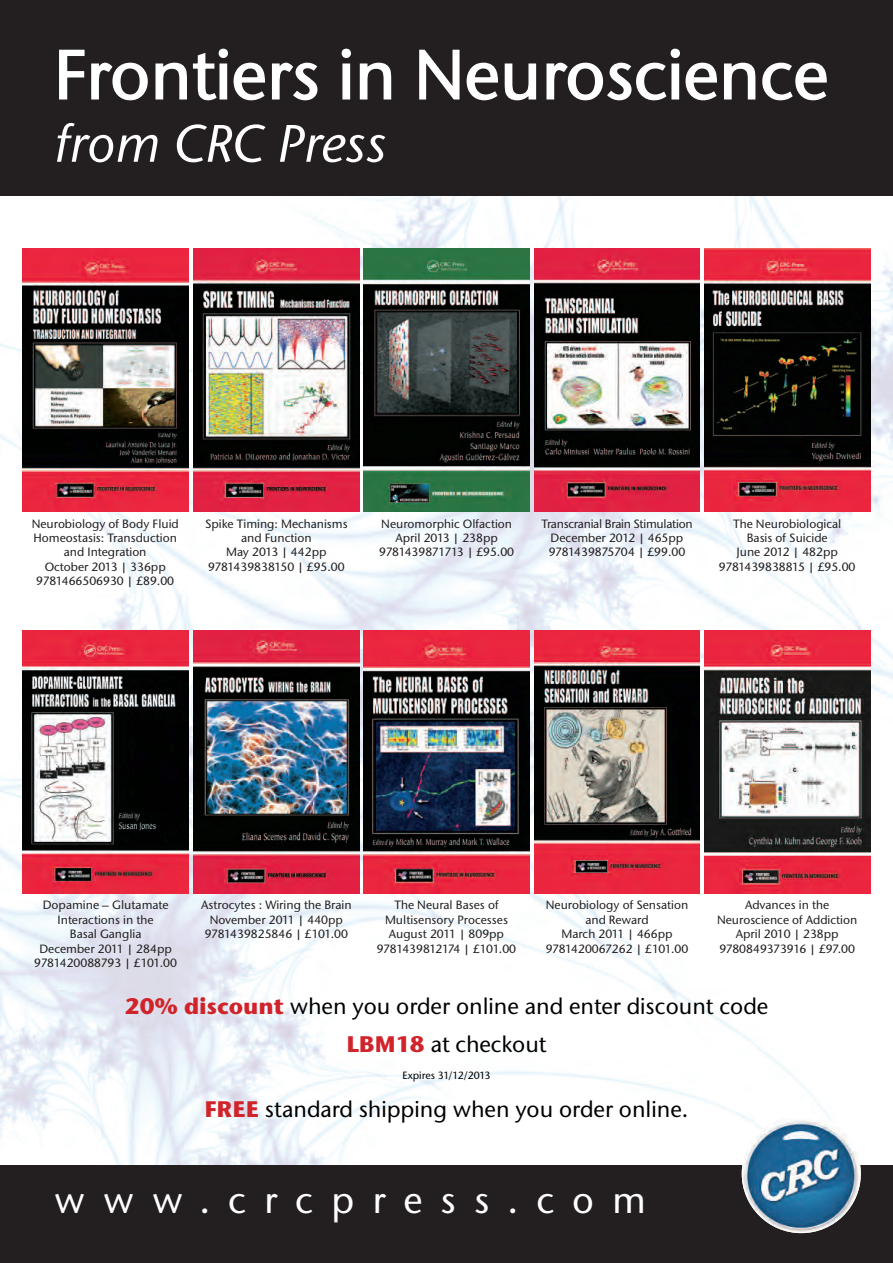
<style>
.page{position:relative;width:893px;height:1263px;background:#fff}
.page>*{position:absolute;margin:0;border:0;box-sizing:border-box;transform-origin:0 0}
.t1{font:69px "Stone Sans ITCTT Medium";color:#fff}
.t2{font:italic 52.5px "Stone Sans ITCTT Medium";color:#fff}
.t3{font:37.5px "Stone Sans ITCTT Medium";letter-spacing:.48em;color:#fff}
.t4{font:22.5px/37.8px "Stone Sans ITCTT Medium";color:#000;text-align:center}
.t5{font:12px/14.4px "Stone Sans ITCTT Medium";color:#231f20;text-align:center}
.t6{font:12px/14.4px "Stone Sans ITCTT Medium";letter-spacing:-.02em;color:#231f20;text-align:center}
.t7{font:10.5px "Stone Sans ITCTT Medium";color:#000}
.s1{font-family:"Stone Sans ITCTT Bold";color:#d1232a}
</style>
<div class="page">
<img style="left:0;top:196px;width:753px;height:596px">
<img style="left:753px;top:196px;width:140px;height:922px">
<img style="left:0;top:792px;width:754px;height:373px">
<div style="left:0;top:0;width:893px;height:196px;background:#231f20"></div>
<div style="left:0;top:1165px;width:893px;height:98px;background:#231f20"></div>
<svg style="left:59px;top:49px;width:89px;height:52px"></svg>
<svg style="left:155px;top:48px;width:163px;height:53px"></svg>
<svg style="left:341px;top:48px;width:10px;height:52px"></svg>
<svg style="left:359px;top:62px;width:33px;height:38px"></svg>
<svg style="left:419px;top:49px;width:41px;height:51px"></svg>
<svg style="left:466px;top:62px;width:71px;height:39px"></svg>
<svg style="left:546px;top:48px;width:281px;height:53px"></svg>
<img style="left:22px;top:248px;width:166px;height:264px">
<img style="left:193px;top:248px;width:166px;height:264px">
<img style="left:364px;top:248px;width:166px;height:264px">
<img style="left:23px;top:630px;width:166px;height:264px">
<img style="left:534px;top:248px;width:166px;height:264px">
<img style="left:704px;top:630px;width:166px;height:264px">
<img style="left:704px;top:248px;width:166px;height:264px">
<img style="left:534px;top:630px;width:166px;height:264px">
<img style="left:193px;top:630px;width:166px;height:264px">
<img style="left:364px;top:630px;width:166px;height:264px">
<img style="left:742px;top:1118px;width:119px;height:115px">
<h1 class="t1" style="left:54px;top:33px;width:776px">Frontiers in Neuroscience</h1>
<h2 class="t2" style="left:54px;top:112px;width:335px">from CRC Press</h2>
<p class="t5" style="left:32px;top:516px;width:149px">Neurobiology of Body Fluid<br>Homeostasis: Transduction and Integration<br>October 2013 | 336pp<br>9781466506930 | £89.00</p>
<p class="t5" style="left:205px;top:516px;width:144px">Spike Timing: Mechanisms and Function<br>May 2013 | 442pp<br>9781439838150 | £95.00</p>
<p class="t5" style="left:379px;top:516px;width:136px">Neuromorphic Olfaction<br>April 2013 | 238pp<br>9781439871713 | £95.00</p>
<p class="t6" style="left:541px;top:516px;width:153px">Transcranial Brain Stimulation<br>December 2012 | 465pp<br>9781439875704 | £99.00</p>
<p class="t5" style="left:719px;top:516px;width:138px">The Neurobiological<br>Basis of Suicide<br>June 2012 | 482pp<br>9781439838815 | £95.00</p>
<p class="t5" style="left:34px;top:898px;width:144px">Dopamine – Glutamate<br>Interactions in the<br>Basal Ganglia<br>December 2011 | 284pp<br>9781420088793 | £101.00</p>
<p class="t5" style="left:201px;top:898px;width:152px">Astrocytes : Wiring the Brain<br>November 2011 | 440pp<br>9781439825846 | £101.00</p>
<p class="t5" style="left:377px;top:898px;width:141px">The Neural Bases of<br>Multisensory Processes<br>August 2011 | 809pp<br>9781439812174 | £101.00</p>
<p class="t5" style="left:546px;top:898px;width:144px">Neurobiology of Sensation and Reward<br>March 2011 | 466pp<br>9781420067262 | £101.00</p>
<p class="t5" style="left:717px;top:898px;width:142px">Advances in the<br>Neuroscience of Addiction<br>April 2010 | 238pp<br>9780849373916 | £97.00</p>
<h3 class="t4" style="left:125px;top:987px;width:645px"><span class="s1">20% discount</span> when you order online and enter discount code<br><span class="s1">LBM18</span> at checkout</h3>
<p class="t7" style="left:402px;top:1069px;width:90px">Expires 31/12/2013</p>
<h3 class="t4" style="left:205px;top:1090px;width:485px"><span class="s1">FREE</span> standard shipping when you order online.</h3>
<h3 class="t3" style="left:54px;top:1177px;width:593px">www.crcpress.com</h3>
</div>
